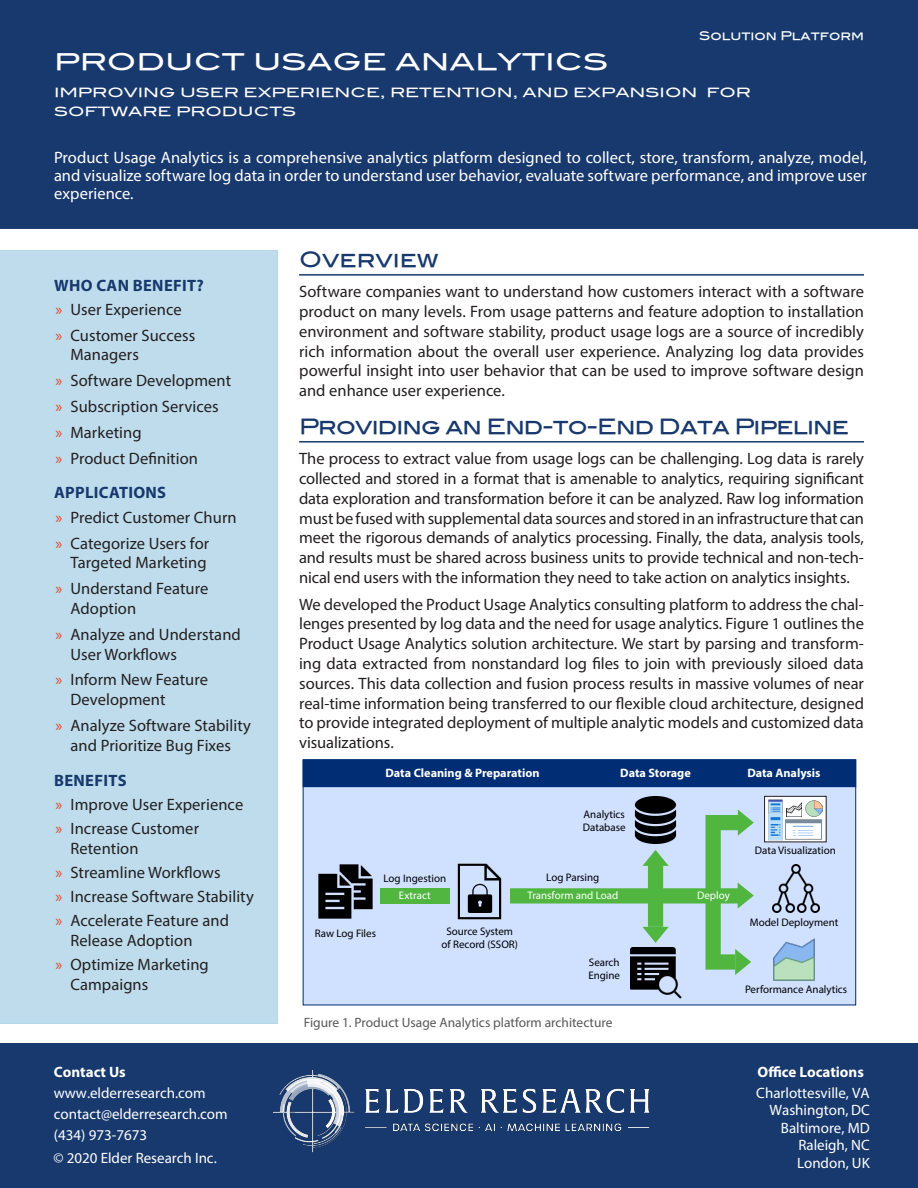
<style>
.page{position:relative;width:918px;height:1188px;background:#fff}
.page>*{position:absolute;margin:0;border:0;box-sizing:border-box;transform-origin:0 0}
.t1{font:22.95px "Blair Md ITCTT Medium";color:#fff;scale:1.18 1}
.Heading_1{font:21px "Blair Md ITCTT Medium";letter-spacing:-.04em;color:#18396d}
.Heading_1-2{font:21px "Blair Md ITCTT Medium";color:#18396d}
.Body_Text{font:16.5px/19.8px "Myriad Pro";letter-spacing:.005em;color:#231f20}
.Body_Text-2{font:16.5px/18px "Myriad Pro";letter-spacing:.005em;color:#fff;text-align:justify}
.Sidebar_Heading_2{font:700 16.5px "Myriad Pro";letter-spacing:.02em;color:#18396d}
.t2{font:15px/17.4px "Myriad Pro";color:#fff;text-align:right}
.t3{font:700 15px "Myriad Pro";color:#fff}
.t4{font:13.5px "Myriad Pro";color:#57585a}
.t5{font:12.75px/19.5px "Blair Md ITCTT Medium";color:#fff;scale:1.18 1}
.t6{font:700 12.15px "Myriad Pro";color:#fff}
.t7{font:12px "Blair Md ITCTT Medium";color:#fff}
.t8{font:10.95px/13.2px "Myriad Pro";color:#000;text-align:center}
.t9{font:10.95px "Myriad Pro";color:#fff}
.s1{color:#e44726}
.s2{color:#fff}
</style>
<div class="page">
<div style="left:0;top:0;width:918px;height:229px;background:#18396d"></div>
<div style="left:0;top:1043px;width:918px;height:145px;background:#18396d"></div>
<hr style="left:299px;top:274px;width:565px;height:2px;background:#18396d">
<hr style="left:299px;top:441px;width:565px;height:2px;background:#18396d">
<div style="left:0;top:250px;width:278px;height:774px;background:#bedcec"></div>
<div style="left:54px;top:278px;width:200px;height:737px;background:#bedcec"></div>
<div style="left:303px;top:760px;width:553px;height:245px;background:#d0e0ff"></div>
<div style="left:303px;top:760px;width:553px;height:27px;background:#002d73"></div>
<div style="left:380px;top:888px;width:70px;height:16px;background:#50b640"></div>
<svg style="left:510px;top:810px;width:244px;height:165px"></svg>
<img style="left:318px;top:864px;width:55px;height:55px">
<img style="left:457px;top:863px;width:45px;height:57px">
<img style="left:465px;top:882px;width:30px;height:31px">
<img style="left:631px;top:797px;width:49px;height:48px">
<img style="left:630px;top:948px;width:51px;height:51px">
<div style="left:765px;top:796px;width:61px;height:46px;background:#fff"></div>
<div style="left:764px;top:796px;width:62px;height:46px;border:1px solid #231f20"></div>
<img style="left:806px;top:800px;width:16px;height:17px">
<img style="left:768px;top:799px;width:15px;height:13px">
<img style="left:766px;top:812px;width:19px;height:29px">
<img style="left:786px;top:802px;width:16px;height:15px">
<img style="left:785px;top:819px;width:37px;height:22px">
<img style="left:772px;top:865px;width:48px;height:47px">
<img style="left:773px;top:938px;width:42px;height:43px">
<img style="left:273px;top:1070px;width:377px;height:83px">
<p class="t7" style="left:699px;top:26px;width:166px">Solution Platform</p>
<h1 class="t1" style="left:54px;top:43px;width:471px">PRODUCT USAGE ANALYTICS</h1>
<p class="t5" style="left:54px;top:81px;width:592px">IMPROVING USER EXPERIENCE, RETENTION, AND EXPANSION FOR<br>SOFTWARE PRODUCTS</p>
<p class="Body_Text-2" style="left:54px;top:148px;width:815px">Product Usage Analytics is a comprehensive analytics platform designed to collect, store, transform, analyze, model, and visualize software log data in order to understand user behavior, evaluate software performance, and improve user experience.</p>
<p class="Sidebar_Heading_2" style="left:54px;top:274px;width:151px">WHO CAN BENEFIT?</p>
<p class="Body_Text" style="left:56px;top:299px;width:128px"><span class="s1">»</span> User Experience</p>
<p class="Body_Text" style="left:70px;top:325px;width:126px;text-indent:-15px"><span class="s1">»</span> Customer Success<br>Managers</p>
<p class="Body_Text" style="left:56px;top:371px;width:177px"><span class="s1">»</span> Software Development</p>
<p class="Body_Text" style="left:56px;top:396px;width:165px"><span class="s1">»</span> Subscription Services</p>
<p class="Body_Text" style="left:56px;top:422px;width:88px"><span class="s1">»</span> Marketing</p>
<p class="Body_Text" style="left:56px;top:448px;width:144px"><span class="s1">»</span> Product Definition</p>
<p class="Sidebar_Heading_2" style="left:54px;top:482px;width:114px">APPLICATIONS</p>
<p class="Body_Text" style="left:56px;top:507px;width:183px"><span class="s1">»</span> Predict Customer Churn</p>
<p class="Body_Text" style="left:56px;top:533px;width:155px;text-align:right"><span class="s1">»</span> Categorize Users for<br>Targeted Marketing</p>
<p class="Body_Text" style="left:70px;top:578px;width:139px;text-indent:-15px"><span class="s1">»</span> Understand Feature<br>Adoption</p>
<p class="Body_Text" style="left:70px;top:624px;width:172px;text-indent:-15px"><span class="s1">»</span> Analyze and Understand<br>User Workflows</p>
<p class="Body_Text" style="left:70px;top:670px;width:139px;text-indent:-15px"><span class="s1">»</span> Inform New Feature<br>Development</p>
<p class="Body_Text" style="left:56px;top:715px;width:197px;text-align:center"><span class="s1">»</span> Analyze Software Stability and Prioritize Bug Fixes</p>
<p class="Sidebar_Heading_2" style="left:54px;top:769px;width:74px">BENEFITS</p>
<p class="Body_Text" style="left:56px;top:794px;width:189px"><span class="s1">»</span> Improve User Experience</p>
<p class="Body_Text" style="left:70px;top:818px;width:130px;text-indent:-15px"><span class="s1">»</span> Increase Customer<br>Retention</p>
<p class="Body_Text" style="left:56px;top:862px;width:167px"><span class="s1">»</span> Streamline Workflows</p>
<p class="Body_Text" style="left:56px;top:886px;width:200px"><span class="s1">»</span> Increase Software Stability</p>
<p class="Body_Text" style="left:70px;top:910px;width:160px;text-indent:-15px"><span class="s1">»</span> Accelerate Feature and<br>Release Adoption</p>
<p class="Body_Text" style="left:70px;top:954px;width:140px;text-indent:-15px"><span class="s1">»</span> Optimize Marketing<br>Campaigns</p>
<p class="t3" style="left:54px;top:1062px;width:73px">Contact Us</p>
<p class="t2" style="left:54px;top:1082px;width:175px;line-height:20.9px;text-align:left">www.elderresearch.com contact@elderresearch.com (434) 973-7673</p>
<p class="t2" style="left:53px;top:1149px;width:165px">© 2020 Elder Research Inc.</p>
<p class="Heading_1-2" style="left:299px;top:242px;width:141px">Overview</p>
<p class="Body_Text" style="left:299px;top:282px;width:566px;text-align:justify">Software companies want to understand how customers interact with a software product on many levels. From usage patterns and feature adoption to installation environment and software stability, product usage logs are a source of incredibly rich information about the overall user experience. Analyzing log data provides powerful insight into user behavior that can be used to improve software design and enhance user experience.</p>
<p class="Heading_1" style="left:299px;top:409px;width:551px">Providing an End-to-End Data Pipeline</p>
<p class="Body_Text" style="left:299px;top:448px;width:566px;text-align:justify">The process to extract value from usage logs can be challenging. Log data is rarely collected and stored in a format that is amenable to analytics, requiring significant data exploration and transformation before it can be analyzed. Raw log information must be fused with supplemental data sources and stored in an infrastructure that can meet the rigorous demands of analytics processing. Finally, the data, analysis tools, and results must be shared across business units to provide technical and non-tech&shy;nical end users with the information they need to take action on analytics insights.</p>
<p class="Body_Text" style="left:299px;top:594px;width:566px;text-align:justify">We developed the Product Usage Analytics consulting platform to address the chal&shy;lenges presented by log data and the need for usage analytics. Figure 1 outlines the Product Usage Analytics solution architecture. We start by parsing and transform&shy;ing data extracted from nonstandard log files to join with previously siloed data sources. This data collection and fusion process results in massive volumes of near real-time information being transferred to our flexible cloud architecture, designed to provide integrated deployment of multiple analytic models and customized data visualizations.</p>
<p class="t6" style="left:385px;top:765px;width:156px">Data Cleaning &amp; Preparation</p>
<p class="t6" style="left:620px;top:765px;width:72px">Data Storage</p>
<p class="t6" style="left:747px;top:765px;width:75px">Data Analysis</p>
<p class="t8" style="left:583px;top:807px;width:44px;text-align:left">Analytics<br>Database</p>
<p class="t8" style="left:384px;top:869px;width:64px;line-height:17.4px">Log Ingestion<br><span class="s2">Extract</span></p>
<p class="t8" style="left:546px;top:871px;width:55px">Log Parsing</p>
<p class="t9" style="left:527px;top:889px;width:92px">Transform and Load</p>
<p class="t9" style="left:697px;top:889px;width:34px">Deploy</p>
<p class="t8" style="left:315px;top:926px;width:63px">Raw Log Files</p>
<p class="t8" style="left:442px;top:925px;width:78px">Source System of Record (SSOR)</p>
<p class="t8" style="left:588px;top:955px;width:33px;text-align:left">Search<br>Engine</p>
<p class="t4" style="left:304px;top:1014px;width:310px">Figure 1. Product Usage Analytics platform architecture</p>
<p class="t8" style="left:755px;top:844px;width:83px">Data Visualization</p>
<p class="t8" style="left:750px;top:915px;width:90px">Model Deployment</p>
<p class="t8" style="left:745px;top:983px;width:104px">Performance Analytics</p>
<p class="t3" style="left:758px;top:1062px;width:108px">Office Locations</p>
<p class="t2" style="left:756px;top:1084px;width:115px">Charlottesville, VA<br>Washington, DC<br>Baltimore, MD<br>Raleigh, NC<br>London, UK</p>
</div>
